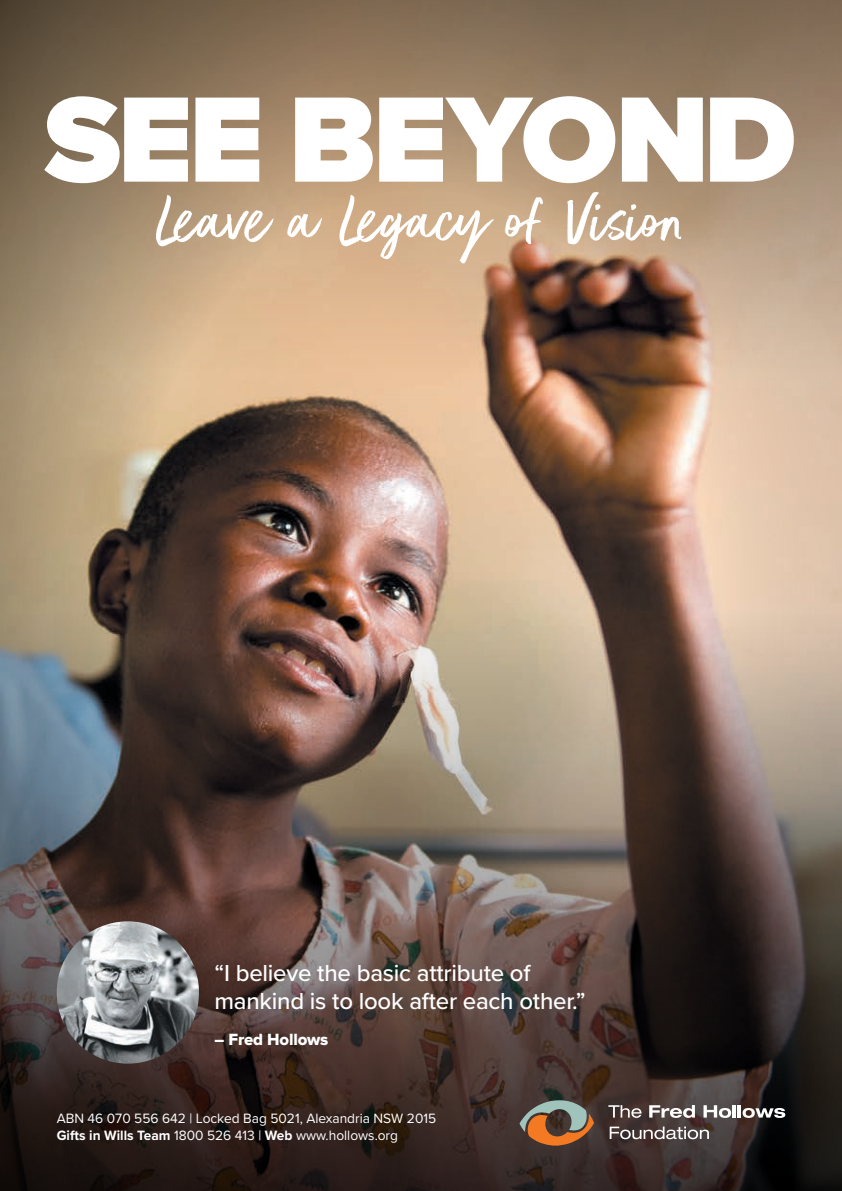
<style>
.page{position:relative;width:842px;height:1191px;background:#fff}
.page>*{position:absolute;margin:0;border:0;box-sizing:border-box;transform-origin:0 0}
.t1{font:900 126px "Proxima Nova";letter-spacing:-.03em;color:#fff}
.t2{font:76.4px "Better Times";color:#fff}
.t3{font:500 24px/28px "Proxima Nova";letter-spacing:-.01em;color:#fff}
.t4{font:16.8px "Proxima Nova Extrabld";letter-spacing:-.01em;color:#fff}
.t5{font:14px/16.8px "Proxima Nova";color:#fff}
.s1{font-weight:700}
</style>
<div class="page">
<img style="left:0;top:374px;width:842px;height:238px">
<svg style="left:0;top:0;width:842px;height:374px;background:#a3886c"></svg>
<img style="left:0;top:612px;width:842px;height:579px">
<img style="left:57px;top:921px;width:142px;height:142px;border-radius:71px">
<svg style="left:608px;top:1105px;width:33px;height:12px"></svg>
<svg style="left:649px;top:1105px;width:46px;height:13px"></svg>
<svg style="left:703px;top:1105px;width:82px;height:13px"></svg>
<svg style="left:610px;top:1126px;width:99px;height:13px"></svg>
<svg style="left:519px;top:1100px;width:75px;height:46px;background:#85674d"></svg>
<p class="t1" style="left:44px;top:82px;width:754px">SEE BEYOND</p>
<p class="t2" style="left:155px;top:179px;width:531px">Leave a Legacy of Vision</p>
<p class="t3" style="left:214px;top:957px;width:373px">“I believe the basic attribute of mankind is to look after each other.”</p>
<p class="t4" style="left:214px;top:1031px;width:116px">– Fred Hollows</p>
<p class="t5" style="left:57px;top:1110px;width:381px">ABN 46 070 556 642 | Locked Bag 5021, Alexandria NSW 2015<br><span class="s1">Gifts in Wills Team</span> 1800 526 413 | <span class="s1">Web</span> www.hollows.org</p>
</div>
